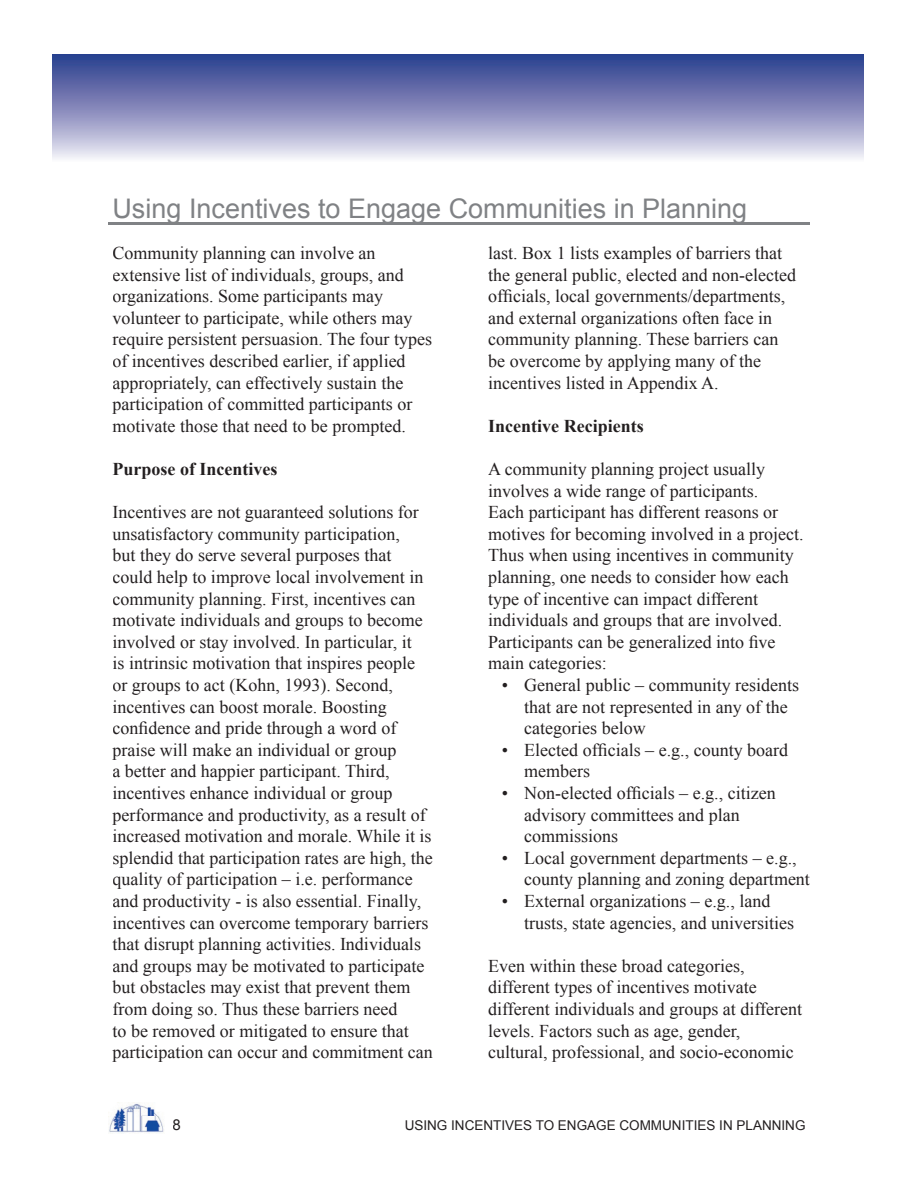
<style>
.page{position:relative;width:918px;height:1188px;background:#fff}
.page>*{position:absolute;margin:0;border:0;box-sizing:border-box;transform-origin:0 0}
.t1{font:27px "Arial";color:#808285}
.t2{font:18px/21.6px "Times New Roman";color:#231f20}
.t3{font:700 18px "Times New Roman";color:#231f20}
.t4{font:15px "Arial";color:#231f20}
.t5{font:13.5px "Arial";color:#231f20}
</style>
<div class="page">
<svg style="left:52px;top:54px;width:812px;height:105px;background:#868cbc"></svg>
<hr style="left:108px;top:222px;width:702px;height:3px;background:#808285">
<img style="left:109px;top:1103px;width:55px;height:31px">
<h1 class="t1" style="left:112px;top:191px;width:636px">Using Incentives to Engage Communities in Planning</h1>
<p class="t2" style="left:112px;top:242px;width:321px">Community planning can involve an extensive list of individuals, groups, and organizations. Some participants may volunteer to participate, while others may require persistent persuasion. The four types of incentives described earlier, if applied appropriately, can effectively sustain the participation of committed participants or motivate those that need to be prompted.</p>
<p class="t3" style="left:112px;top:457px;width:166px">Purpose of Incentives</p>
<p class="t2" style="left:112px;top:501px;width:322px">Incentives are not guaranteed solutions for unsatisfactory community participation,<br>but they do serve several purposes that could help to improve local involvement in community planning. First, incentives can motivate individuals and groups to become involved or stay involved. In particular, it<br>is intrinsic motivation that inspires people or groups to act (Kohn, 1993). Second, incentives can boost morale. Boosting confidence and pride through a word of praise will make an individual or group<br>a better and happier participant. Third, incentives enhance individual or group performance and productivity, as a result of increased motivation and morale. While it is splendid that participation rates are high, the quality of participation – i.e. performance and productivity - is also essential. Finally, incentives can overcome temporary barriers that disrupt planning activities. Individuals and groups may be motivated to participate but obstacles may exist that prevent them from doing so. Thus these barriers need<br>to be removed or mitigated to ensure that participation can occur and commitment can</p>
<p class="t2" style="left:488px;top:242px;width:309px">last. Box 1 lists examples of barriers that the general public, elected and non-elected officials, local governments/departments, and external organizations often face in community planning. These barriers can be overcome by applying many of the incentives listed in Appendix A.</p>
<p class="t3" style="left:488px;top:413px;width:157px">Incentive Recipients</p>
<p class="t2" style="left:488px;top:458px;width:317px">A community planning project usually involves a wide range of participants.<br>Each participant has different reasons or motives for becoming involved in a project.<br>Thus when using incentives in community planning, one needs to consider how each type of incentive can impact different individuals and groups that are involved.<br>Participants can be generalized into five main categories:</p>
<p class="t2" style="left:524px;top:674px;width:287px">General public – community residents that are not represented in any of the categories below<br>Elected officials – e.g., county board members<br>Non-elected officials – e.g., citizen advisory committees and plan commissions<br>Local government departments – e.g., county planning and zoning department<br>External organizations – e.g., land trusts, state agencies, and universities</p>
<p class="t2" style="left:488px;top:955px;width:315px">Even within these broad categories, different types of incentives motivate different individuals and groups at different levels. Factors such as age, gender, cultural, professional, and socio-economic</p>
<p class="t2" style="left:502px;top:674px;width:8px">•</p>
<p class="t2" style="left:502px;top:739px;width:8px">•</p>
<p class="t2" style="left:502px;top:782px;width:8px">•</p>
<p class="t2" style="left:502px;top:847px;width:8px">•</p>
<p class="t2" style="left:502px;top:890px;width:8px">•</p>
<p class="t4" style="left:173px;top:1115px;width:10px">8</p>
<p class="t5" style="left:405px;top:1117px;width:402px">USING INCENTIVES TO ENGAGE COMMUNITIES IN PLANNING</p>
</div>
